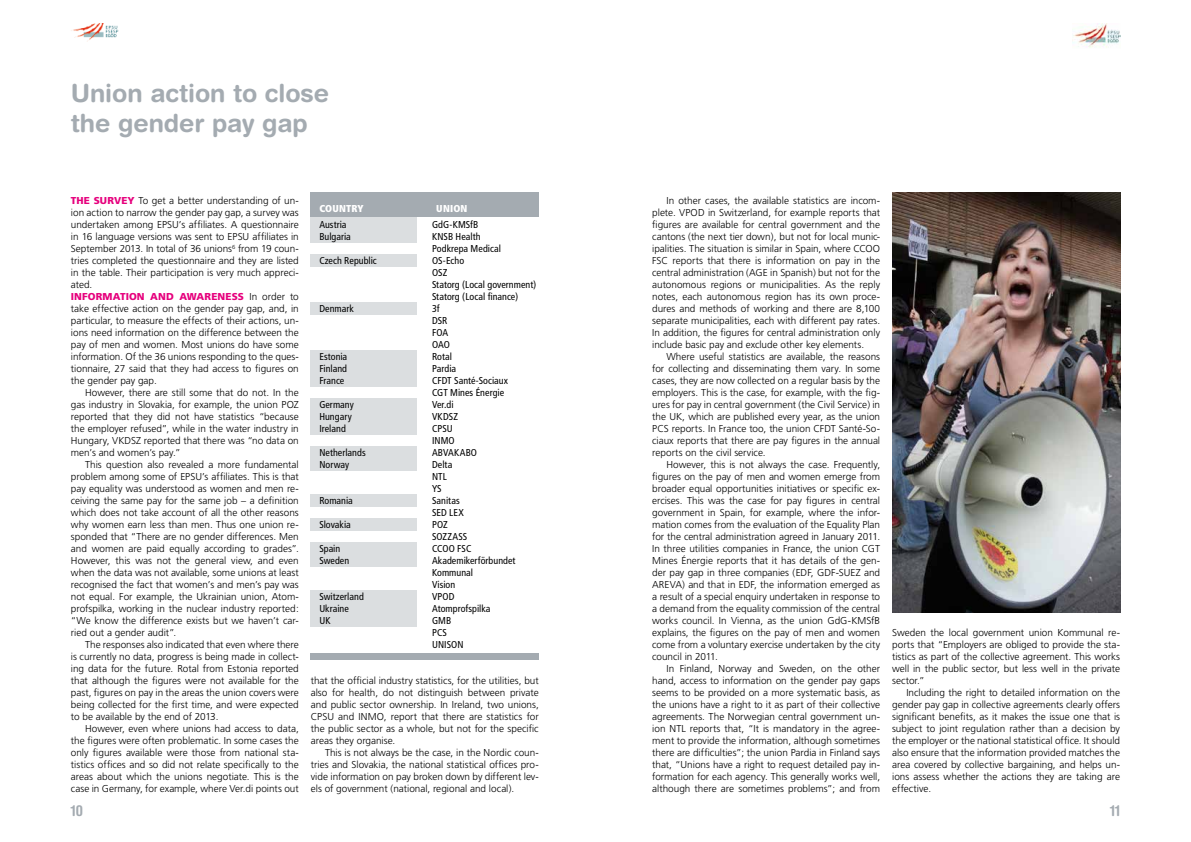
<style>
.page{position:relative;width:1191px;height:842px;background:#fff}
.page>*{position:absolute;margin:0;border:0;box-sizing:border-box;transform-origin:0 0}
.t1{font:700 25px/30px "Helvetica Rounded";letter-spacing:-.005em;color:#a4abb1}
.t2{font:700 condensed 15px "Helvetica Rounded";color:#a4abb1}
.t3{font:300 10px/12px "Frutiger";color:#000;text-align:justify}
.t4{font:condensed 10px/12px "Frutiger";letter-spacing:.005em;color:#000}
.t5{font:900 condensed 10px "Frutiger";letter-spacing:.015em;color:#fff}
.s1{font-weight:900;color:#e6007d}
</style>
<div class="page">
<img style="left:1072px;top:24px;width:48px;height:24px">
<img style="left:71px;top:24px;width:48px;height:18px">
<div style="left:311px;top:216px;width:106px;height:15px;background:#dbdee0"></div>
<div style="left:311px;top:231px;width:106px;height:12px;background:#dbdee0"></div>
<div style="left:311px;top:255px;width:106px;height:12px;background:#dbdee0"></div>
<div style="left:311px;top:303px;width:106px;height:12px;background:#dbdee0"></div>
<div style="left:311px;top:351px;width:106px;height:12px;background:#dbdee0"></div>
<div style="left:311px;top:363px;width:106px;height:12px;background:#dbdee0"></div>
<div style="left:311px;top:375px;width:106px;height:12px;background:#dbdee0"></div>
<div style="left:311px;top:399px;width:106px;height:12px;background:#dbdee0"></div>
<div style="left:311px;top:411px;width:106px;height:12px;background:#dbdee0"></div>
<div style="left:311px;top:423px;width:106px;height:12px;background:#dbdee0"></div>
<div style="left:311px;top:447px;width:106px;height:12px;background:#dbdee0"></div>
<div style="left:311px;top:459px;width:106px;height:12px;background:#dbdee0"></div>
<div style="left:311px;top:495px;width:106px;height:12px;background:#dbdee0"></div>
<div style="left:311px;top:519px;width:106px;height:12px;background:#dbdee0"></div>
<div style="left:311px;top:543px;width:106px;height:12px;background:#dbdee0"></div>
<div style="left:311px;top:555px;width:106px;height:12px;background:#dbdee0"></div>
<div style="left:311px;top:591px;width:106px;height:12px;background:#dbdee0"></div>
<div style="left:311px;top:603px;width:106px;height:12px;background:#dbdee0"></div>
<div style="left:311px;top:615px;width:106px;height:12px;background:#dbdee0"></div>
<div style="left:311px;top:192px;width:228px;height:24px;background:#a4abb1"></div>
<div style="left:311px;top:653px;width:228px;height:7px;background:#a4abb1"></div>
<img style="left:892px;top:192px;width:228px;height:420px">
<h1 class="t1" style="left:71px;top:78px;width:260px">Union action to close the gender pay gap</h1>
<p class="t3" style="left:71px;top:195px;width:229px;text-align:left"><span class="s1">THE SURVEY</span> To get a better understanding of un&shy;ion action to narrow the gender pay gap, a survey was undertaken among EPSU’s affiliates. A questionnaire in 16 language versions was sent to EPSU affiliates in September 2013. In total of 36 unions<sup>6</sup> from 19 coun&shy;tries completed the questionnaire and they are listed in the table. Their participation is very much appreci&shy;ated.<br><span class="s1">INFORMATION AND AWARENESS</span> In order to take effective action on the gender pay gap, and, in particular, to measure the effects of their actions, un&shy;ions need information on the difference between the pay of men and women. Most unions do have some information. Of the 36 unions responding to the ques&shy;tionnaire, 27 said that they had access to figures on the gender pay gap.</p>
<p class="t3" style="left:71px;top:387px;width:229px;text-indent:14px">However, there are still some that do not. In the gas industry in Slovakia, for example, the union POZ reported that they did not have statistics “because the employer refused”, while in the water industry in Hungary, VKDSZ reported that there was “no data on men’s and women’s pay.”</p>
<p class="t3" style="left:71px;top:459px;width:229px;text-indent:14px">This question also revealed a more fundamental problem among some of EPSU’s affiliates. This is that pay equality was understood as women and men re&shy;ceiving the same pay for the same job – a definition which does not take account of all the other reasons why women earn less than men. Thus one union re&shy;sponded that “There are no gender differences. Men and women are paid equally according to grades”.<br>However, this was not the general view, and even when the data was not available, some unions at least recognised the fact that women’s and men’s pay was not equal. For example, the Ukrainian union, Atom&shy;profspilka, working in the nuclear industry reported: “We know the difference exists but we haven’t car&shy;ried out a gender audit”.</p>
<p class="t3" style="left:71px;top:639px;width:229px;text-indent:14px">The responses also indicated that even where there is currently no data, progress is being made in collect&shy;ing data for the future. Rotal from Estonia reported that although the figures were not available for the past, figures on pay in the areas the union covers were being collected for the first time, and were expected to be available by the end of 2013.</p>
<p class="t3" style="left:71px;top:723px;width:229px;text-indent:14px">However, even where unions had access to data, the figures were often problematic. In some cases the only figures available were those from national sta&shy;tistics offices and so did not relate specifically to the areas about which the unions negotiate. This is the case in Germany, for example, where Ver.di points out</p>
<p class="t5" style="left:319px;top:202px;width:46px">COUNTRY</p>
<p class="t5" style="left:436px;top:202px;width:33px">UNION</p>
<p class="t4" style="left:432px;top:219px;width:106px">GdG-KMSfB<br>KNSB Health<br>Podkrepa Medical<br>OS-Echo<br>OSZ<br>Statorg (Local government)<br>Statorg (Local finance)<br>3f<br>DSR<br>FOA<br>OAO<br>Rotal<br>Pardia<br>CFDT Santé-Sociaux<br>CGT Mines Énergie<br>Ver.di<br>VKDSZ<br>CPSU<br>INMO<br>ABVAKABO<br>Delta<br>NTL<br>YS<br>Sanitas<br>SED LEX<br>POZ<br>SOZZASS<br>CCOO FSC<br>Akademikerförbundet<br>Kommunal<br>Vision<br>VPOD<br>Atomprofspilka<br>GMB<br>PCS<br>UNISON</p>
<p class="t4" style="left:319px;top:219px;width:33px">Austria<br>Bulgaria</p>
<p class="t4" style="left:319px;top:255px;width:59px">Czech Republic</p>
<p class="t4" style="left:319px;top:303px;width:36px">Denmark</p>
<p class="t4" style="left:319px;top:351px;width:29px;text-align:justify">Estonia Finland France</p>
<p class="t4" style="left:319px;top:399px;width:36px">Germany<br>Hungary<br>Ireland</p>
<p class="t4" style="left:319px;top:447px;width:48px">Netherlands<br>Norway</p>
<p class="t4" style="left:319px;top:495px;width:35px">Romania</p>
<p class="t4" style="left:319px;top:519px;width:33px">Slovakia</p>
<p class="t4" style="left:319px;top:543px;width:31px">Spain<br>Sweden</p>
<p class="t4" style="left:319px;top:591px;width:46px">Switzerland<br>Ukraine<br>UK</p>
<p class="t3" style="left:311px;top:675px;width:229px">that the official industry statistics, for the utilities, but also for health, do not distinguish between private and public sector ownership. In Ireland, two unions, CPSU and INMO, report that there are statistics for the public sector as a whole, but not for the specific areas they organise.</p>
<p class="t3" style="left:311px;top:747px;width:229px;text-indent:14px">This is not always be the case, in the Nordic coun&shy;tries and Slovakia, the national statistical offices pro&shy;vide information on pay broken down by different lev&shy;els of government (national, regional and local).</p>
<p class="t3" style="left:652px;top:195px;width:229px;text-indent:14px">In other cases, the available statistics are incom&shy;plete. VPOD in Switzerland, for example reports that figures are available for central government and the cantons (the next tier down), but not for local munic&shy;ipalities. The situation is similar in Spain, where CCOO FSC reports that there is information on pay in the central administration (AGE in Spanish) but not for the autonomous regions or municipalities. As the reply notes, each autonomous region has its own proce&shy;dures and methods of working and there are 8,100 separate municipalities, each with different pay rates.<br>In addition, the figures for central administration only include basic pay and exclude other key elements.</p>
<p class="t3" style="left:652px;top:351px;width:229px;text-indent:14px">Where useful statistics are available, the reasons for collecting and disseminating them vary. In some cases, they are now collected on a regular basis by the employers. This is the case, for example, with the fig&shy;ures for pay in central government (the Civil Service) in the UK, which are published every year, as the union PCS reports. In France too, the union CFDT Santé-So&shy;ciaux reports that there are pay figures in the annual reports on the civil service.</p>
<p class="t3" style="left:652px;top:459px;width:229px;text-indent:14px">However, this is not always the case. Frequently, figures on the pay of men and women emerge from broader equal opportunities initiatives or specific ex&shy;ercises. This was the case for pay figures in central government in Spain, for example, where the infor&shy;mation comes from the evaluation of the Equality Plan for the central administration agreed in January 2011.<br>In three utilities companies in France, the union CGT Mines Énergie reports that it has details of the gen&shy;der pay gap in three companies (EDF, GDF-SUEZ and AREVA) and that in EDF, the information emerged as a result of a special enquiry undertaken in response to a demand from the equality commission of the central works council. In Vienna, as the union GdG-KMSfB explains, the figures on the pay of men and women come from a voluntary exercise undertaken by the city council in 2011.</p>
<p class="t3" style="left:652px;top:663px;width:229px;text-indent:14px">In Finland, Norway and Sweden, on the other hand, access to information on the gender pay gaps seems to be provided on a more systematic basis, as the unions have a right to it as part of their collective agreements. The Norwegian central government un&shy;ion NTL reports that, “It is mandatory in the agree&shy;ment to provide the information, although sometimes there are difficulties”; the union Pardia in Finland says that, “Unions have a right to request detailed pay in&shy;formation for each agency. This generally works well, although there are sometimes problems”; and from</p>
<p class="t3" style="left:892px;top:627px;width:229px">Sweden the local government union Kommunal re&shy;ports that “Employers are obliged to provide the sta&shy;tistics as part of the collective agreement. This works well in the public sector, but less well in the private sector.”</p>
<p class="t3" style="left:892px;top:687px;width:229px;text-indent:14px">Including the right to detailed information on the gender pay gap in collective agreements clearly offers significant benefits, as it makes the issue one that is subject to joint regulation rather than a decision by the employer or the national statistical office. It should also ensure that the information provided matches the area covered by collective bargaining, and helps un&shy;ions assess whether the actions they are taking are effective.</p>
<h2 class="t2" style="left:71px;top:801px;width:14px">10</h2>
<h2 class="t2" style="left:1110px;top:801px;width:11px">11</h2>
</div>
